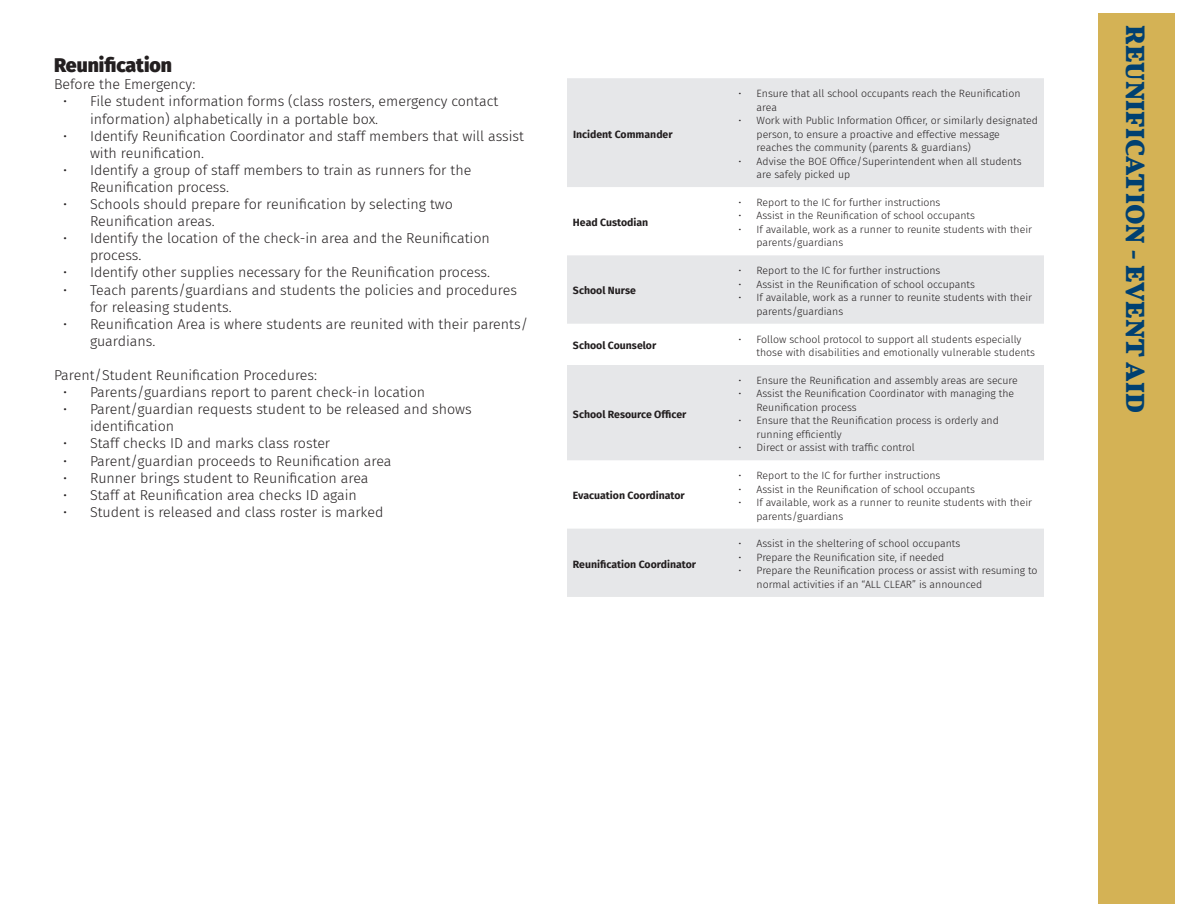
<style>
.page{position:relative;width:1188px;height:918px;background:#fff}
.page>*{position:absolute;margin:0;border:0;box-sizing:border-box;transform-origin:0 0}
.t1{font:700 27px "Vollkorn";color:#004071}
.t2{font:900 19.5px "Fira Sans";color:#231f20}
.t3{font:300 14.25px/17.1px "Fira Sans";color:#231f20}
.t4{font:300 10.5px/13.5px "Fira Sans";color:#231f20}
.table_text{font:700 10.5px "Fira Sans";color:#231f20}
</style>
<div class="page">
<div style="left:1098px;top:14px;width:76px;height:890px;background:#d4b255"></div>
<svg style="left:567px;top:78px;width:477px;height:519px;fill:#e6e7e9"></svg>
<p class="t2" style="left:54px;top:48px;width:120px">Reunification</p>
<p class="t3" style="left:54px;top:76px;width:143px">Before the Emergency:</p>
<p class="t3" style="left:90px;top:93px;width:410px;text-indent:-27px">• File student information forms (class rosters, emergency contact information) alphabetically in a portable box.</p>
<p class="t3" style="left:90px;top:127px;width:436px;text-indent:-27px">• Identify Reunification Coordinator and staff members that will assist with reunification.</p>
<p class="t3" style="left:90px;top:161px;width:383px;text-indent:-27px">• Identify a group of staff members to train as runners for the<br>Reunification process.</p>
<p class="t3" style="left:90px;top:195px;width:364px;text-indent:-27px">• Schools should prepare for reunification by selecting two<br>Reunification areas.</p>
<p class="t3" style="left:90px;top:230px;width:401px;text-indent:-27px">• Identify the location of the check-in area and the Reunification process.</p>
<p class="t3" style="left:63px;top:264px;width:429px">• Identify other supplies necessary for the Reunification process.</p>
<p class="t3" style="left:90px;top:281px;width:428px;text-indent:-27px">• Teach parents/guardians and students the policies and procedures for releasing students.</p>
<p class="t3" style="left:90px;top:315px;width:440px;text-indent:-27px">• Reunification Area is where students are reunited with their parents/ guardians.</p>
<p class="t3" style="left:54px;top:366px;width:265px">Parent/Student Reunification Procedures:</p>
<p class="t3" style="left:63px;top:384px;width:364px">• Parents/guardians report to parent check-in location</p>
<p class="t3" style="left:90px;top:401px;width:383px;text-indent:-27px">• Parent/guardian requests student to be released and shows identification</p>
<p class="t3" style="left:63px;top:435px;width:269px">• Staff checks ID and marks class roster</p>
<p class="t3" style="left:63px;top:452px;width:330px">• Parent/guardian proceeds to Reunification area</p>
<p class="t3" style="left:63px;top:469px;width:307px">• Runner brings student to Reunification area</p>
<p class="t3" style="left:63px;top:486px;width:295px">• Staff at Reunification area checks ID again</p>
<p class="t3" style="left:63px;top:503px;width:322px">• Student is released and class roster is marked</p>
<p class="table_text" style="left:573px;top:125px;width:101px">Incident Commander</p>
<p class="table_text" style="left:573px;top:214px;width:77px">Head Custodian</p>
<p class="table_text" style="left:573px;top:282px;width:64px">School Nurse</p>
<p class="t4" style="left:757px;top:87px;width:266px;text-indent:-18px">• Ensure that all school occupants reach the Reunification area</p>
<p class="t4" style="left:757px;top:114px;width:283px;text-indent:-18px">• Work with Public Information Officer, or similarly designated person, to ensure a proactive and effective message reaches the community (parents &amp; guardians)</p>
<p class="t4" style="left:757px;top:154px;width:267px;text-indent:-18px">• Advise the BOE Office/Superintendent when all students are safely picked up</p>
<p class="t4" style="left:739px;top:195px;width:203px">• Report to the IC for further instructions</p>
<p class="t4" style="left:739px;top:209px;width:238px">• Assist in the Reunification of school occupants</p>
<p class="t4" style="left:757px;top:222px;width:277px;text-indent:-18px">• If available, work as a runner to reunite students with their parents/guardians</p>
<p class="t4" style="left:739px;top:264px;width:203px">• Report to the IC for further instructions</p>
<p class="t4" style="left:739px;top:277px;width:238px">• Assist in the Reunification of school occupants</p>
<p class="t4" style="left:757px;top:291px;width:277px;text-indent:-18px">• If available, work as a runner to reunite students with their parents/guardians</p>
<p class="table_text" style="left:573px;top:337px;width:85px">School Counselor</p>
<p class="t4" style="left:757px;top:332px;width:280px;text-indent:-18px">• Follow school protocol to support all students especially those with disabilities and emotionally vulnerable students</p>
<p class="table_text" style="left:573px;top:405px;width:115px">School Resource Officer</p>
<p class="table_text" style="left:573px;top:487px;width:113px">Evacuation Coordinator</p>
<p class="table_text" style="left:573px;top:555px;width:125px">Reunification Coordinator</p>
<p class="t4" style="left:739px;top:373px;width:281px">• Ensure the Reunification and assembly areas are secure</p>
<p class="t4" style="left:757px;top:387px;width:259px;text-indent:-18px">• Assist the Reunification Coordinator with managing the<br>Reunification process</p>
<p class="t4" style="left:757px;top:414px;width:244px;text-indent:-18px">• Ensure that the Reunification process is orderly and running efficiently</p>
<p class="t4" style="left:739px;top:441px;width:178px">• Direct or assist with traffic control</p>
<p class="t4" style="left:739px;top:469px;width:203px">• Report to the IC for further instructions</p>
<p class="t4" style="left:739px;top:482px;width:238px">• Assist in the Reunification of school occupants</p>
<p class="t4" style="left:757px;top:496px;width:277px;text-indent:-18px">• If available, work as a runner to reunite students with their parents/guardians</p>
<p class="t4" style="left:739px;top:537px;width:223px">• Assist in the sheltering of school occupants</p>
<p class="t4" style="left:739px;top:550px;width:207px">• Prepare the Reunification site, if needed</p>
<p class="t4" style="left:757px;top:564px;width:282px;text-indent:-18px">• Prepare the Reunification process or assist with resuming to normal activities if an “ALL CLEAR” is announced</p>
<p class="t1" style="left:1152px;top:25px;width:389px;rotate:90deg">REUNIFICATION - EVENT AID</p>
</div>
